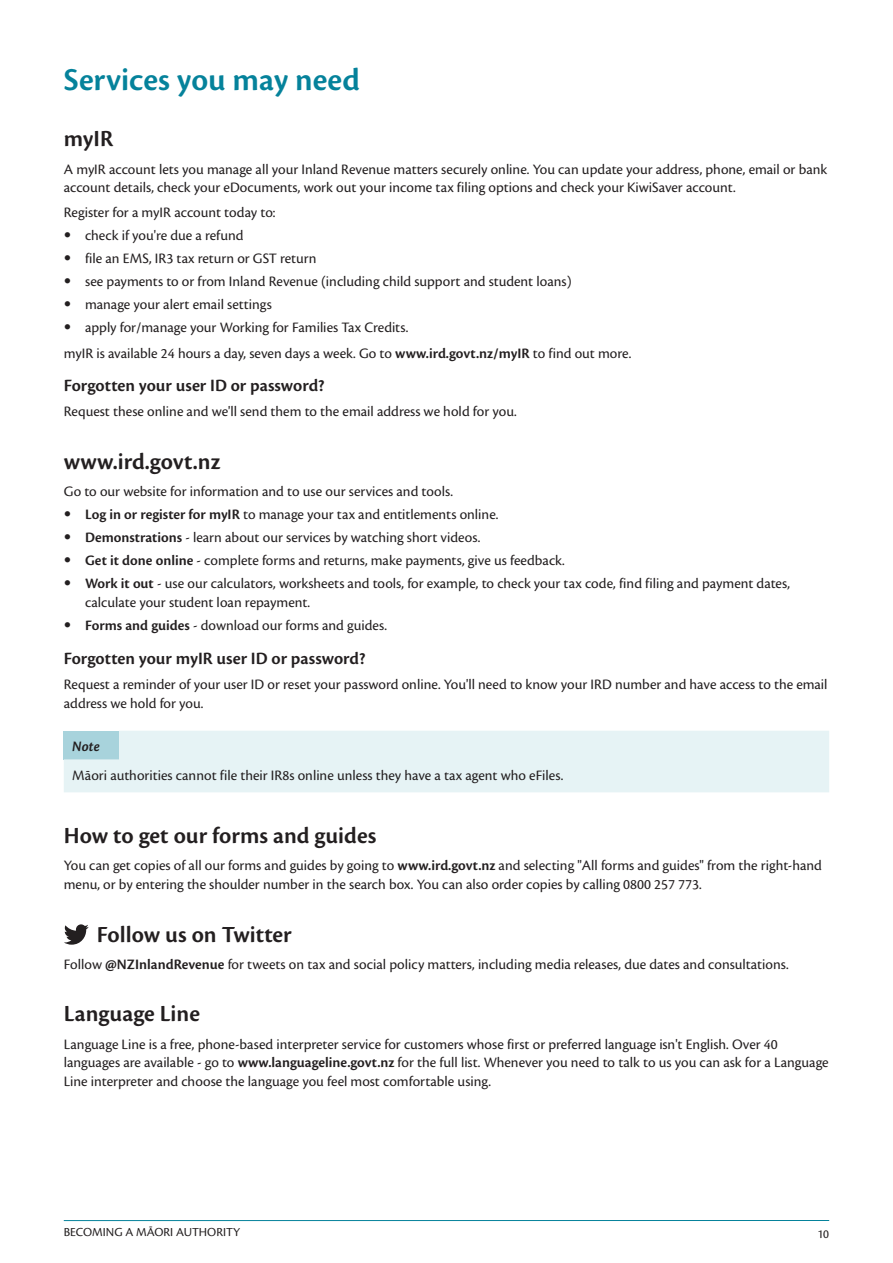
<style>
.page{position:relative;width:893px;height:1263px;background:#fff}
.page>*{position:absolute;margin:0;border:0;box-sizing:border-box;transform-origin:0 0}
.t1{font:600 33px "Cronos Pro";color:#05829b}
.t2{font:600 24px "Cronos Pro";color:#231f20}
.t3{font:600 18px "Cronos Pro";color:#231f20}
.Body_Text_3mm{font:15px/18.8px "Cronos Pro";color:#231f20}
.Body_Text_1_5mm{font:15px/18.8px "Cronos Pro";color:#231f20}
.Body_Text_0mm{font:italic 600 15px "Cronos Pro";color:#231f20}
.t4{font:12.75px "Cronos Pro";color:#231f20}
.s1{font-family:"Sabon"}
.s2{font-weight:600}
</style>
<div class="page">
<hr style="left:64px;top:1220px;width:765px;height:1px;background:#05829b">
<div style="left:64px;top:731px;width:765px;height:61px;background:#e6f3f5"></div>
<svg style="left:64px;top:924px;width:25px;height:21px"></svg>
<h1 class="t1" style="left:64px;top:60px;width:298px">Services you may need</h1>
<h2 class="t2" style="left:64px;top:125px;width:51px">myIR</h2>
<p class="Body_Text_1_5mm" style="left:64px;top:160px;width:765px">A myIR account lets you manage all your Inland Revenue matters securely online. You can update your address, phone, email or bank account details, check your eDocuments, work out your income tax filing options and check your KiwiSaver account.</p>
<p class="Body_Text_1_5mm" style="left:64px;top:203px;width:213px">Register for a myIR account today to:</p>
<p class="Body_Text_3mm" style="left:64px;top:226px;width:181px"><span class="s1">•</span> check if you're due a refund</p>
<p class="Body_Text_3mm" style="left:64px;top:249px;width:254px"><span class="s1">•</span> file an EMS, IR3 tax return or GST return</p>
<p class="Body_Text_3mm" style="left:64px;top:272px;width:509px"><span class="s1">•</span> see payments to or from Inland Revenue (including child support and student loans)</p>
<p class="Body_Text_3mm" style="left:64px;top:295px;width:209px"><span class="s1">•</span> manage your alert email settings</p>
<p class="Body_Text_3mm" style="left:64px;top:318px;width:346px"><span class="s1">•</span> apply for/manage your Working for Families Tax Credits.</p>
<p class="Body_Text_1_5mm" style="left:64px;top:344px;width:569px">myIR is available 24 hours a day, seven days a week. Go to <span class="s2">www.ird.govt.nz/myIR</span> to find out more.</p>
<h4 class="t3" style="left:64px;top:375px;width:262px">Forgotten your user ID or password?</h4>
<p class="Body_Text_3mm" style="left:64px;top:402px;width:454px">Request these online and we'll send them to the email address we hold for you.</p>
<h2 class="t2" style="left:64px;top:448px;width:158px">www.ird.govt.nz</h2>
<p class="Body_Text_1_5mm" style="left:64px;top:482px;width:391px">Go to our website for information and to use our services and tools.</p>
<p class="Body_Text_3mm" style="left:64px;top:505px;width:436px"><span class="s1">•</span> <span class="s2">Log in or register for myIR</span> to manage your tax and entitlements online.</p>
<p class="Body_Text_3mm" style="left:64px;top:528px;width:418px"><span class="s1">•</span> <span class="s2">Demonstrations</span> - learn about our services by watching short videos.</p>
<p class="Body_Text_3mm" style="left:64px;top:551px;width:503px"><span class="s1">•</span> <span class="s2">Get it done online</span> - complete forms and returns, make payments, give us feedback.</p>
<p class="Body_Text_3mm" style="left:85px;top:574px;width:706px;text-indent:-21px"><span class="s1">•</span> <span class="s2">Work it out</span> - use our calculators, worksheets and tools, for example, to check your tax code, find filing and payment dates, calculate your student loan repayment.</p>
<p class="Body_Text_3mm" style="left:64px;top:616px;width:325px"><span class="s1">•</span> <span class="s2">Forms and guides</span> - download our forms and guides.</p>
<h4 class="t3" style="left:64px;top:648px;width:303px">Forgotten your myIR user ID or password?</h4>
<p class="Body_Text_3mm" style="left:64px;top:675px;width:765px">Request a reminder of your user ID or reset your password online. You'll need to know your IRD number and have access to the email address we hold for you.</p>
<p class="Body_Text_0mm" style="left:72px;top:738px;width:29px">Note</p>
<p class="Body_Text_1_5mm" style="left:72px;top:766px;width:493px">Māori authorities cannot file their IR8s online unless they have a tax agent who eFiles.</p>
<h2 class="t2" style="left:64px;top:822px;width:314px">How to get our forms and guides</h2>
<p class="Body_Text_3mm" style="left:64px;top:856px;width:760px">You can get copies of all our forms and guides by going to <span class="s2">www.ird.govt.nz</span> and selecting "All forms and guides" from the right-hand menu, or by entering the shoulder number in the search box. You can also order copies by calling 0800 257 773.</p>
<h2 class="t2" style="left:97px;top:920px;width:196px">Follow us on Twitter</h2>
<p class="Body_Text_3mm" style="left:64px;top:955px;width:726px">Follow <span class="s2">@NZInlandRevenue</span> for tweets on tax and social policy matters, including media releases, due dates and consultations.</p>
<h2 class="t2" style="left:64px;top:1000px;width:138px">Language Line</h2>
<p class="Body_Text_3mm" style="left:64px;top:1035px;width:766px">Language Line is a free, phone-based interpreter service for customers whose first or preferred language isn't English. Over 40 languages are available - go to <span class="s2">www.languageline.govt.nz</span> for the full list. Whenever you need to talk to us you can ask for a Language<br>Line interpreter and choose the language you feel most comfortable using.</p>
<p class="t4" style="left:64px;top:1225px;width:178px">BECOMING A MĀORI AUTHORITY</p>
<p class="t4" style="left:817px;top:1226px;width:13px">10</p>
</div>
